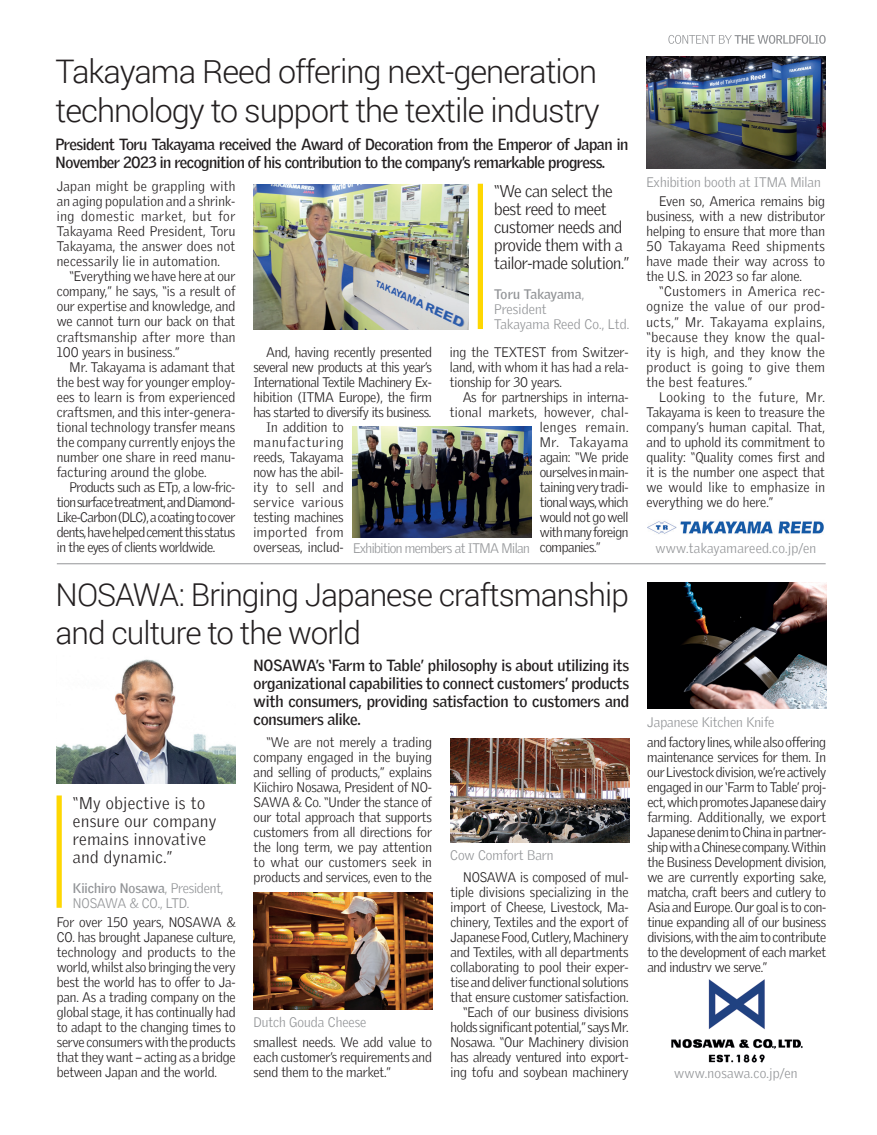
<style>
.page{position:relative;width:877px;height:1135px;background:#fff}
.page>*{position:absolute;margin:0;border:0;box-sizing:border-box;transform-origin:0 0}
.t1{font:300 32.4px/38.5px "Roboto";letter-spacing:-.03em;color:#231f20}
.t2{font:300 31.5px/37.5px "Roboto";letter-spacing:-.03em;color:#231f20}
.t3{font:300 16.5px/18px "Griffith Gothic";letter-spacing:-.02em;color:#231f20}
.t4{font:300 16.5px/18px "Griffith Gothic";letter-spacing:.03em;color:#231f20}
.t5{font:700 15.75px/18px "Griffith Gothic";letter-spacing:-.03em;color:#231f20}
.t6{font:300 13.5px/15px "Griffith Gothic";letter-spacing:-.01em;color:#231f20;text-align:justify}
.t7{font:300 13.5px/15px "Griffith Gothic";color:#939598}
.t8{font:300 13.5px "Griffith Gothic";letter-spacing:-.03em;color:#231f20}
.t9{font:300 13.5px "Griffith Gothic";letter-spacing:.02em;color:#939598}
.t10{font:300 13.5px/15px "Griffith Gothic";letter-spacing:-.02em;color:#939598}
.t11{font:300 13.5px "Griffith Gothic";letter-spacing:.04em;color:#231f20}
.t12{font:300 13.5px "Griffith Gothic";letter-spacing:-.035em;color:#231f20}
.t13{font:300 13.5px "Griffith Gothic";letter-spacing:-.04em;color:#939598}
.t14{font:300 13.5px "Griffith Gothic";letter-spacing:.02em;color:#231f20}
.t15{font:300 13.5px "Griffith Gothic";letter-spacing:.05em;color:#231f20}
.t16{font:300 13.5px "Griffith Gothic";letter-spacing:.07em;color:#231f20}
.s1{font-weight:700}
</style>
<div class="page">
<svg style="left:668px;top:35px;width:157px;height:9px"></svg>
<hr style="left:57px;top:563px;width:768px;height:1px;background:#939598">
<img style="left:253px;top:184px;width:215px;height:145px">
<div style="left:478px;top:184px;width:5px;height:145px;background:#fed702"></div>
<img style="left:352px;top:426px;width:179px;height:111px">
<img style="left:646px;top:57px;width:179px;height:111px">
<img style="left:647px;top:521px;width:177px;height:13px">
<img style="left:671px;top:979px;width:132px;height:84px">
<div style="left:57px;top:795px;width:5px;height:112px;background:#fed702"></div>
<img style="left:57px;top:659px;width:179px;height:124px">
<img style="left:450px;top:738px;width:179px;height:104px">
<img style="left:253px;top:892px;width:179px;height:117px">
<img style="left:647px;top:582px;width:179px;height:126px">
<h1 class="t1" style="left:56px;top:51px;width:545px">Takayama Reed offering next-generation technology to support the textile industry</h1>
<p class="t5" style="left:56px;top:135px;width:574px">President Toru Takayama received the Award of Decoration from the Emperor of Japan in<br>November 2023 in recognition of his contribution to the company’s remarkable progress.</p>
<p class="t6" style="left:57px;top:179px;width:180px">Japan might be grappling with an aging population and a shrink&shy;ing domestic market, but for Takayama Reed President, Toru Takayama, the answer does not necessarily lie in automation.</p>
<p class="t6" style="left:57px;top:269px;width:180px;text-indent:13px">“Everything we have here at our company,” he says, “is a result of our expertise and knowledge, and we cannot turn our back on that craftsmanship after more than 100 years in business.”</p>
<p class="t6" style="left:57px;top:359px;width:180px;text-indent:13px">Mr. Takayama is adamant that the best way for younger employ&shy;ees to learn is from experienced craftsmen, and this inter-genera&shy;tional technology transfer means the company currently enjoys the number one share in reed manu&shy;facturing around the globe.</p>
<p class="t6" style="left:57px;top:479px;width:180px;text-indent:13px">Products such as ETp, a low-fric&shy;tion surface treatment, and Diamond-Like-Carbon (DLC), a coating to cover dents, have helped cement this status in the eyes of clients worldwide.</p>
<p class="t3" style="left:494px;top:182px;width:137px">“We can select the best reed to meet customer needs and provide them with a tailor-made solution.”</p>
<p class="t7" style="left:494px;top:286px;width:137px"><span class="s1">Toru Takayama</span>,<br>President<br>Takayama Reed Co., Ltd.</p>
<p class="t6" style="left:450px;top:344px;width:180px">ing the TEXTEST from Switzer&shy;land, with whom it has had a rela&shy;tionship for 30 years.</p>
<p class="t6" style="left:462px;top:389px;width:167px">As for partnerships in interna-</p>
<p class="t14" style="left:450px;top:404px;width:180px">tional markets, however, chal-</p>
<p class="t11" style="left:540px;top:419px;width:90px">lenges remain.</p>
<p class="t15" style="left:540px;top:434px;width:90px">Mr. Takayama</p>
<p class="t6" style="left:540px;top:449px;width:90px">again: “We pride</p>
<p class="t6" style="left:540px;top:464px;width:90px">ourselves in main-</p>
<p class="t6" style="left:540px;top:479px;width:90px">taining very tradi-</p>
<p class="t12" style="left:540px;top:494px;width:90px">tional ways, which</p>
<p class="t6" style="left:540px;top:509px;width:90px">would not go well</p>
<p class="t12" style="left:540px;top:524px;width:90px">with many foreign</p>
<p class="t6" style="left:540px;top:539px;width:62px">companies.”</p>
<p class="t6" style="left:266px;top:344px;width:167px">And, having recently presented</p>
<p class="t8" style="left:253px;top:359px;width:180px">several new products at this year’s</p>
<p class="t8" style="left:253px;top:374px;width:180px">International Textile Machinery Ex-</p>
<p class="t6" style="left:253px;top:389px;width:180px">hibition (ITMA Europe), the firm</p>
<p class="t8" style="left:253px;top:404px;width:179px">has started to diversify its business.</p>
<p class="t6" style="left:266px;top:419px;width:79px">In addition to</p>
<p class="t16" style="left:253px;top:434px;width:92px">manufacturing</p>
<p class="t6" style="left:253px;top:449px;width:92px">reeds, Takayama</p>
<p class="t6" style="left:253px;top:464px;width:92px">now has the abil-</p>
<p class="t11" style="left:253px;top:479px;width:92px">ity to sell and</p>
<p class="t11" style="left:253px;top:494px;width:92px">service various</p>
<p class="t6" style="left:253px;top:509px;width:92px">testing machines</p>
<p class="t15" style="left:253px;top:524px;width:92px">imported from</p>
<p class="t6" style="left:253px;top:539px;width:92px">overseas, includ-</p>
<p class="t13" style="left:353px;top:540px;width:178px">Exhibition members at ITMA Milan</p>
<h2 class="t2" style="left:56px;top:575px;width:575px">NOSAWA: Bringing Japanese craftsmanship and culture to the world</h2>
<p class="t4" style="left:73px;top:793px;width:145px">“My objective is to ensure our company remains innovative and dynamic.”</p>
<p class="t10" style="left:73px;top:880px;width:152px"><span class="s1">Kiichiro Nosawa</span>, President,<br>NOSAWA &amp; CO., LTD.</p>
<p class="t6" style="left:57px;top:914px;width:180px">For over 150 years, NOSAWA &amp; CO. has brought Japanese culture, technology and products to the world, whilst also bringing the very best the world has to offer to Ja&shy;pan. As a trading company on the global stage, it has continually had to adapt to the changing times to serve consumers with the products that they want – acting as a bridge between Japan and the world.</p>
<p class="t5" style="left:253px;top:656px;width:377px;text-align:justify">NOSAWA’s ‘Farm to Table’ philosophy is about utilizing its organizational capabilities to connect customers’ products with consumers, providing satisfaction to customers and consumers alike.</p>
<p class="t6" style="left:254px;top:734px;width:180px;text-indent:13px">“We are not merely a trading company engaged in the buying and selling of products,” explains Kiichiro Nosawa, President of NO-SAWA &amp; Co. “Under the stance of our total approach that supports customers from all directions for the long term, we pay attention to what our customers seek in products and services, even to the</p>
<p class="t7" style="left:253px;top:1014px;width:114px">Dutch Gouda Cheese</p>
<p class="t6" style="left:254px;top:1034px;width:180px">smallest needs. We add value to each customer’s requirements and send them to the market.”</p>
<p class="t7" style="left:450px;top:847px;width:105px">Cow Comfort Barn</p>
<p class="t6" style="left:450px;top:869px;width:180px;text-align:right">NOSAWA is composed of mul&shy;tiple divisions specializing in the import of Cheese, Livestock, Ma&shy;chinery, Textiles and the export of Japanese Food, Cutlery, Machinery and Textiles, with all departments collaborating to pool their exper&shy;tise and deliver functional solutions that ensure customer satisfaction. “Each of our business divisions holds significant potential,” says Mr.<br>Nosawa. “Our Machinery division has already ventured into export&shy;ing tofu and soybean machinery</p>
<p class="t7" style="left:646px;top:174px;width:176px">Exhibition booth at ITMA Milan</p>
<p class="t6" style="left:646px;top:194px;width:180px;text-indent:13px">Even so, America remains big business, with a new distributor helping to ensure that more than 50 Takayama Reed shipments have made their way across to the U.S. in 2023 so far alone.</p>
<p class="t6" style="left:646px;top:284px;width:180px;text-indent:13px">“Customers in America rec&shy;ognize the value of our prod&shy;ucts,” Mr. Takayama explains, “because they know the qual&shy;ity is high, and they know the product is going to give them the best features.”</p>
<p class="t6" style="left:646px;top:389px;width:180px;text-indent:13px">Looking to the future, Mr.<br>Takayama is keen to treasure the company’s human capital. That, and to uphold its commitment to quality: “Quality comes first and it is the number one aspect that we would like to emphasize in everything we do here.”</p>
<p class="t9" style="left:655px;top:540px;width:162px">www.takayamareed.co.jp/en</p>
<p class="t7" style="left:647px;top:714px;width:129px">Japanese Kitchen Knife</p>
<p class="t6" style="left:647px;top:734px;width:180px">and factory lines, while also offering maintenance services for them. In our Livestock division, we’re actively engaged in our ‘Farm to Table’ proj&shy;ect, which promotes Japanese dairy farming. Additionally, we export Japanese denim to China in partner&shy;ship with a Chinese company. Within the Business Development division, we are currently exporting sake, matcha, craft beers and cutlery to Asia and Europe. Our goal is to con&shy;tinue expanding all of our business divisions, with the aim to contribute to the development of each market and industry we serve.”</p>
<p class="t9" style="left:674px;top:1065px;width:125px">www.nosawa.co.jp/en</p>
</div>
